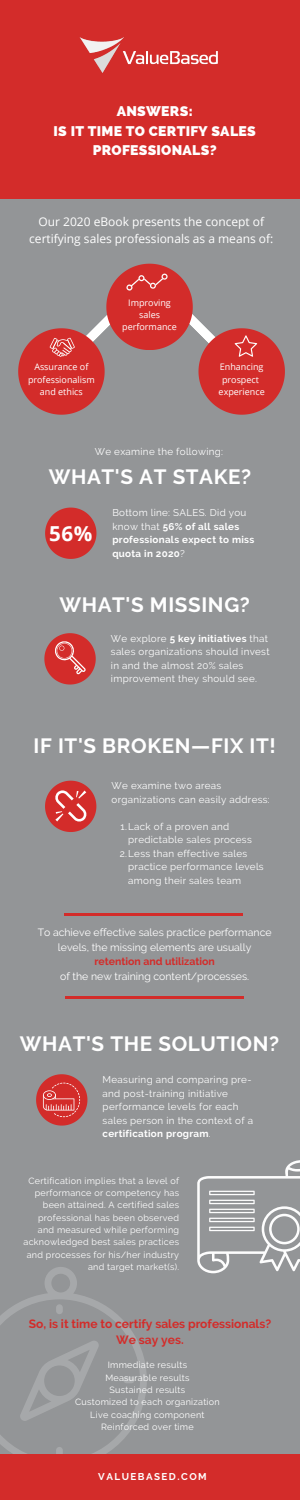
<style>
.page{position:relative;width:300px;height:1500px;background:#939597}
.page>*{position:absolute;margin:0;border:0;box-sizing:border-box;transform-origin:0 0}
.t1{font:700 20.65px "Raleway";letter-spacing:.03em;color:#fff}
.t2{font:700 20.65px "Open Sans";color:#fff}
.t3{font:800 14px/19.5px "Raleway";letter-spacing:.02em;color:#fff;text-align:center}
.t4{font:12px/16.5px "Open Sans";color:#fff;text-align:center}
.t5{font:700 12px/16.5px "Raleway";color:#d32c2a;text-align:center}
.t6{font:10.5px/14.6px "Raleway";color:#fff;text-align:center}
.t7{font:9.85px/13.5px "Raleway";letter-spacing:.03em;color:#fff}
.t8{font:700 9.85px/13.5px "Raleway";letter-spacing:.03em;color:#fff}
.t9{font:700 9.85px "Raleway";letter-spacing:.15em;color:#fff}
.t10{font:9px/12.4px "Raleway";letter-spacing:.03em;color:#fff;text-align:right}
.t11{font:9px/12.4px "Open Sans";color:#fff;text-align:center}
.s1{font-weight:400}
.s2{font-weight:700}
.s3{font-weight:700;color:#d32c2a}
</style>
<div class="page">
<div style="left:0;top:0;width:300px;height:199px;background:#d32c2a"></div>
<svg style="left:0;top:1267px;width:147px;height:187px"></svg>
<div style="left:0;top:1454px;width:300px;height:46px;background:#d32c2a"></div>
<svg style="left:45px;top:508px;width:51px;height:51px"></svg>
<hr style="left:64px;top:913px;width:179px;height:3px;background:#d32c2a">
<img style="left:79px;top:37px;width:139px;height:36px">
<svg style="left:18px;top:264px;width:267px;height:151px"></svg>
<svg style="left:44px;top:633px;width:52px;height:52px"></svg>
<svg style="left:45px;top:781px;width:51px;height:51px"></svg>
<hr style="left:65px;top:996px;width:178px;height:3px;background:#d32c2a">
<svg style="left:36px;top:1074px;width:51px;height:52px"></svg>
<svg style="left:197px;top:1160px;width:103px;height:113px"></svg>
<p class="t3" style="left:54px;top:102px;width:204px">ANSWERS:<br>IS IT TIME TO CERTIFY SALES<br>PROFESSIONALS?</p>
<p class="t4" style="left:29px;top:213px;width:246px">Our 2020 eBook presents the concept of certifying sales professionals as a means of:</p>
<p class="t11" style="left:28px;top:361px;width:68px">Assurance of professionalism</p>
<p class="t11" style="left:40px;top:385px;width:44px">and ethics</p>
<p class="t11" style="left:128px;top:296px;width:44px">Improving</p>
<h6 class="t11" style="left:139px;top:308px;width:22px">sales</h6>
<h1 class="t11" style="left:122px;top:321px;width:56px">performance</h1>
<h6 class="t11" style="left:220px;top:361px;width:45px">Enhancing</h6>
<p class="t11" style="left:219px;top:373px;width:48px">prospect experience</p>
<h1 class="t7" style="left:95px;top:445px;width:130px">We examine the following:</h1>
<h6 class="t1" style="left:49px;top:465px;width:204px">WHAT'S AT STAKE?</h6>
<p class="t2" style="left:49px;top:519px;width:45px">56%</p>
<h1 class="t8" style="left:112px;top:506px;width:143px"><span class="s1">Bottom line: SALES. Did you know that</span> 56% of all sales professionals expect to miss quota in 2020<span class="s1">?</span></h1>
<h1 class="t1" style="left:59px;top:592px;width:192px">WHAT'S MISSING?</h1>
<p class="t7" style="left:111px;top:632px;width:160px">We explore <span class="s2">5 key initiatives</span> that sales organizations should invest in and the almost 20% sales improvement they should see.</p>
<h6 class="t1" style="left:34px;top:734px;width:244px">IF IT'S BROKEN—FIX IT!</h6>
<h4 class="t7" style="left:112px;top:779px;width:160px">We examine two areas organizations can easily address:</h4>
<p class="t7" style="left:128px;top:820px;width:125px;text-indent:-8px">1.Lack of a proven and predictable sales process</p>
<p class="t7" style="left:128px;top:847px;width:137px;text-indent:-9px">2.Less than effective sales practice performance levels among their sales team</p>
<p class="t6" style="left:38px;top:925px;width:235px">To achieve effective sales practice performance levels, the missing elements are usually <span class="s3">retention and utilization<br></span>of the new training content/processes.</p>
<h1 class="t1" style="left:20px;top:1032px;width:261px">WHAT'S THE SOLUTION?</h1>
<p class="t7" style="left:103px;top:1073px;width:152px">Measuring and comparing pre&shy;and post-training initiative performance levels for each sales person in the context of a <span class="s2">certification program</span>.</p>
<p class="t10" style="left:28px;top:1174px;width:152px">Certification implies that a level of performance or competency has been attained. A certified sales professional has been observed</p>
<p class="t10" style="left:23px;top:1224px;width:157px">and measured while performing acknowledged best sales practices and processes for his/her industry and target market(s).</p>
<h6 class="t5" style="left:29px;top:1316px;width:244px">So, is it time to certify sales professionals?<br>We say yes.</h6>
<p class="t10" style="left:108px;top:1359px;width:81px">Immediate results</p>
<p class="t10" style="left:105px;top:1371px;width:86px">Measurable results</p>
<p class="t10" style="left:110px;top:1384px;width:77px">Sustained results</p>
<p class="t10" style="left:75px;top:1396px;width:146px">Customized to each organization</p>
<p class="t10" style="left:90px;top:1408px;width:116px">Live coaching component</p>
<p class="t10" style="left:101px;top:1421px;width:94px">Reinforced over time</p>
<p class="t9" style="left:98px;top:1471px;width:110px">VALUEBASED.COM</p>
</div>
